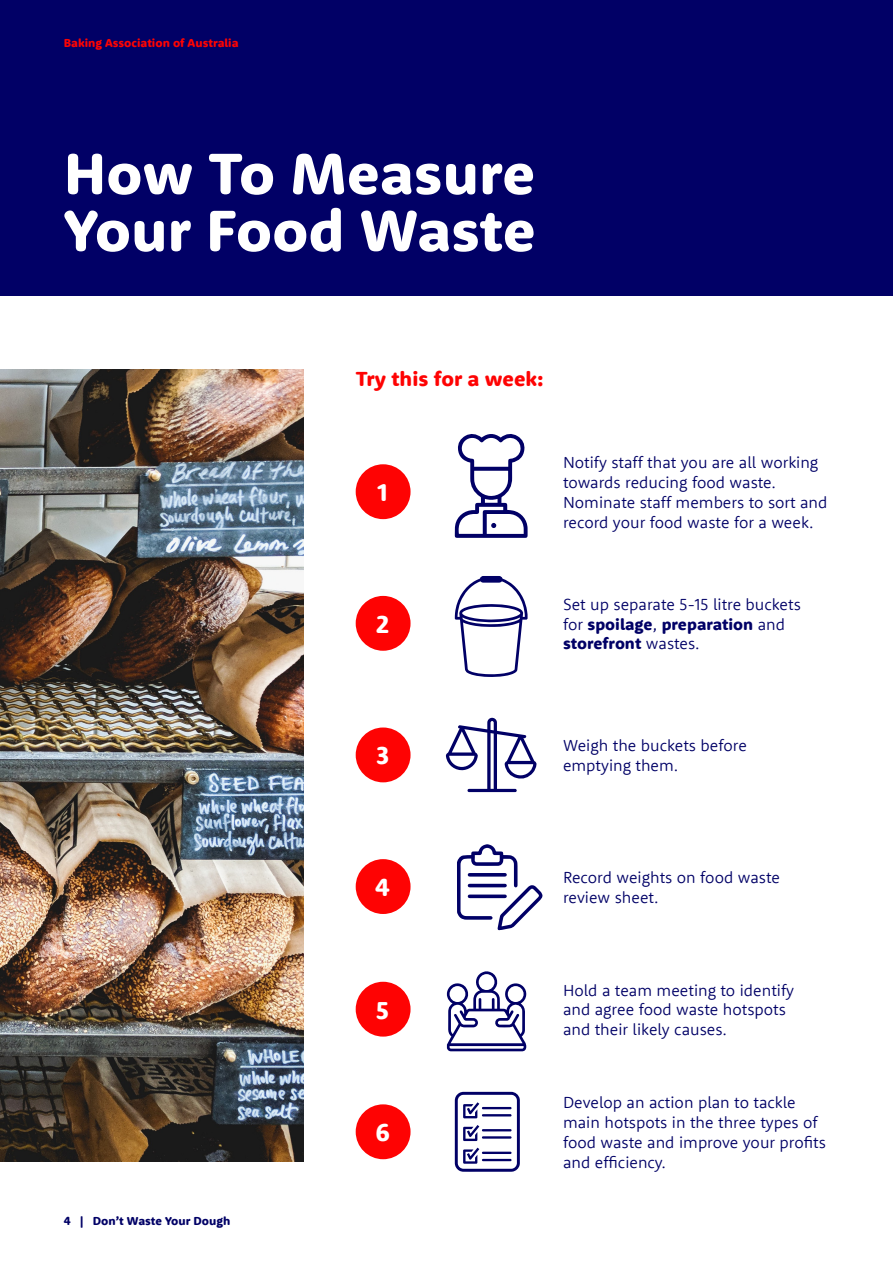
<style>
.page{position:relative;width:893px;height:1263px;background:#fff}
.page>*{position:absolute;margin:0;border:0;box-sizing:border-box;transform-origin:0 0}
.Hading_1{font:800 60px/57px "Rooney Sans";color:#fff}
.Heading_2{font:800 25.2px "Rooney Sans";color:#fff}
.Heading_2-2{font:800 21px "Rooney Sans";color:#fe0303}
.Body_text{font:300 16.5px/19.8px "Rooney Sans";color:#010066}
.t1{font:800 12px "Rooney Sans";color:#fe0303}
.t2{font:800 12px "Rooney Sans";color:#010066}
.s1{font-weight:800}
</style>
<div class="page">
<div style="left:0;top:0;width:893px;height:296px;background:#010066"></div>
<div style="left:356px;top:464px;width:55px;height:55px;background:#fe0303;border-radius:50%"></div>
<div style="left:356px;top:596px;width:55px;height:55px;background:#fe0303;border-radius:50%"></div>
<div style="left:356px;top:727px;width:55px;height:55px;background:#fe0303;border-radius:50%"></div>
<div style="left:356px;top:859px;width:55px;height:55px;background:#fe0303;border-radius:50%"></div>
<div style="left:356px;top:1104px;width:55px;height:55px;background:#fe0303;border-radius:50%"></div>
<svg style="left:455px;top:434px;width:73px;height:104px"></svg>
<svg style="left:455px;top:576px;width:73px;height:101px"></svg>
<svg style="left:446px;top:717px;width:91px;height:75px"></svg>
<svg style="left:457px;top:844px;width:85px;height:86px"></svg>
<svg style="left:455px;top:1092px;width:65px;height:80px"></svg>
<img style="left:0;top:370px;width:303px;height:791px">
<div style="left:356px;top:982px;width:55px;height:54px;background:#fe0303;border-radius:50%"></div>
<svg style="left:447px;top:971px;width:79px;height:80px"></svg>
<p class="t1" style="left:64px;top:35px;width:176px">Baking Association of Australia</p>
<p class="Hading_1" style="left:64px;top:143px;width:473px">How To Measure<br>Your Food Waste</p>
<p class="Heading_2-2" style="left:356px;top:365px;width:189px">Try this for a week:</p>
<p class="Heading_2" style="left:377px;top:476px;width:12px">1</p>
<p class="Body_text" style="left:563px;top:452px;width:266px">Notify staff that you are all working towards reducing food waste.<br>Nominate staff members to sort and record your food waste for a week.</p>
<p class="Heading_2" style="left:376px;top:608px;width:14px">2</p>
<p class="Body_text" style="left:563px;top:594px;width:239px">Set up separate 5-15 litre buckets for <span class="s1">spoilage</span>, <span class="s1">preparation</span> and <span class="s1">storefront</span> wastes.</p>
<p class="Heading_2" style="left:376px;top:739px;width:14px">3</p>
<p class="Body_text" style="left:563px;top:735px;width:185px">Weigh the buckets before emptying them.</p>
<p class="Heading_2" style="left:375px;top:871px;width:16px">4</p>
<p class="Body_text" style="left:563px;top:867px;width:219px">Record weights on food waste review sheet.</p>
<p class="t2" style="left:64px;top:1213px;width:168px">4 | Don’t Waste Your Dough</p>
<p class="Heading_2" style="left:376px;top:993px;width:14px">5</p>
<p class="Heading_2" style="left:375px;top:1116px;width:16px">6</p>
<p class="Body_text" style="left:563px;top:979px;width:233px">Hold a team meeting to identify and agree food waste hotspots and their likely causes.</p>
<p class="Body_text" style="left:563px;top:1092px;width:264px">Develop an action plan to tackle main hotspots in the three types of food waste and improve your profits and efficiency.</p>
</div>
